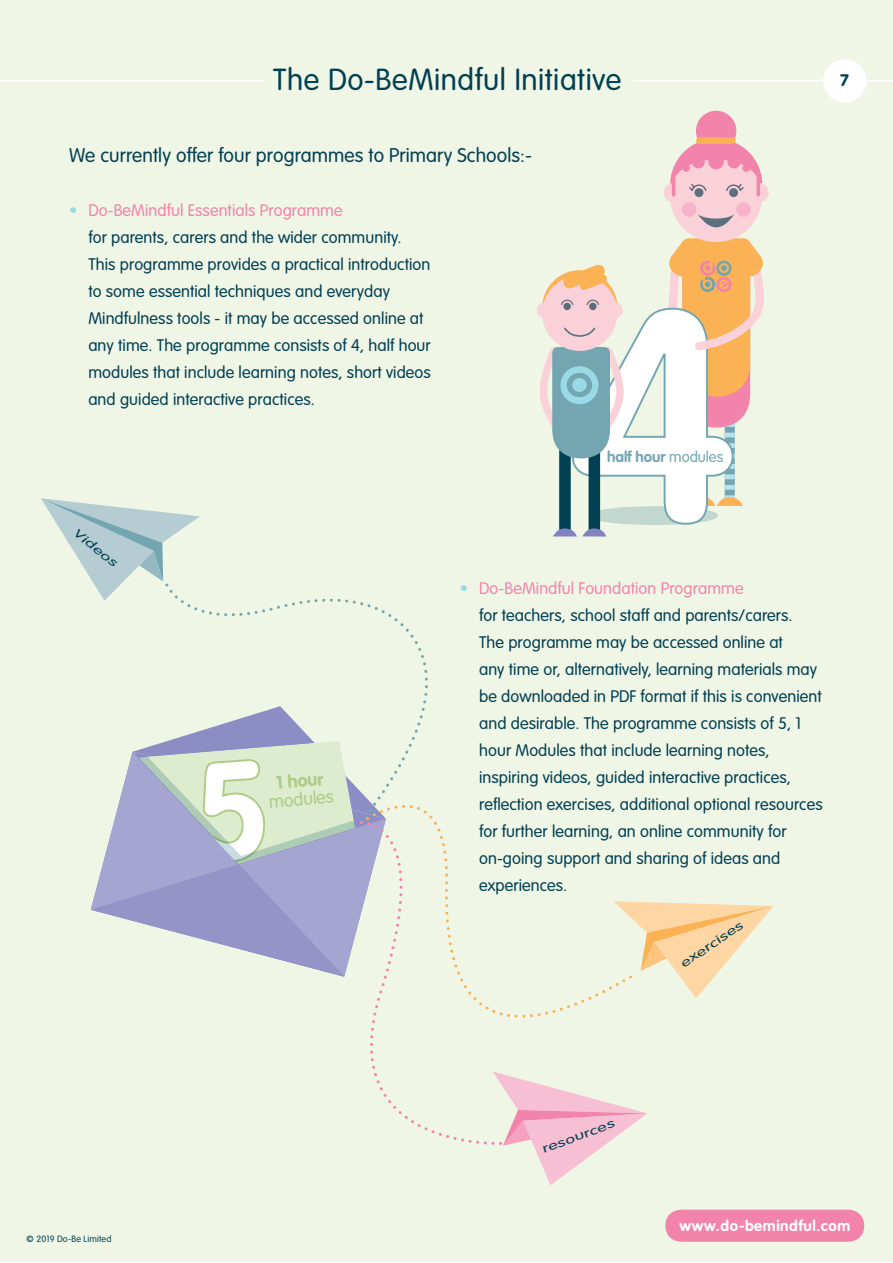
<style>
.page{position:relative;width:893px;height:1263px;background:#fff}
.page>*{position:absolute;margin:0;border:0;box-sizing:border-box;transform-origin:0 0}
.t1{font:300 30px "VAG Rounded";letter-spacing:.02em;color:#013f52}
.t2{font:300 19.5px "VAG Rounded";letter-spacing:.005em;color:#013f52}
.t3{font:300 18px/18px "VAG Rounded";color:#adcb89;text-align:center}
.t4{font:300 16.5px/27px "VAG Rounded";letter-spacing:.005em;color:#013f52}
.t5{font:700 16.5px "VAG Rounded";color:#013f52}
.t6{font:700 15px "VAG Rounded";letter-spacing:.04em;color:#fff}
.t7{font:700 15px "VAG Rounded";letter-spacing:-.005em;color:#74a6b2}
.t8{font:300 12px "VAG Rounded";color:#013f52;scale:1.5 1}
.t9{font:italic 300 11.7px "VAG Rounded";color:#013f52;scale:1.54 1}
.t10{font:300 9px "VAG Rounded";letter-spacing:.02em;color:#013f52}
.s1{color:#9ad9e6}
.s2{color:#f284ac}
.s3{font-weight:700}
.s4{font-weight:300}
</style>
<div class="page">
<div style="left:0;top:0;width:892px;height:1262px;background:#eff6e6"></div>
<div style="left:670px;top:139px;width:92px;height:92px;background:#f284ac;border-radius:50%"></div>
<div style="left:696px;top:111px;width:40px;height:40px;background:#f284ac;border-radius:50%"></div>
<div style="left:750px;top:183px;width:19px;height:19px;background:#fad1d9;border-radius:50%"></div>
<div style="left:696px;top:138px;width:40px;height:6px;background:#fbb254;border-radius:3px"></div>
<svg style="left:537px;top:160px;width:229px;height:376px"></svg>
<div style="left:563px;top:303px;width:8px;height:7px;background:#5d6d77;border-radius:50%"></div>
<svg style="left:41px;top:498px;width:159px;height:103px"></svg>
<svg style="left:640px;top:902px;width:134px;height:96px"></svg>
<svg style="left:504px;top:1074px;width:143px;height:111px"></svg>
<svg style="left:164px;top:581px;width:264px;height:177px"></svg>
<svg style="left:386px;top:758px;width:254px;height:260px"></svg>
<svg style="left:370px;top:819px;width:134px;height:327px"></svg>
<hr style="left:633px;top:80px;width:260px;height:1px;background:#fff">
<hr style="left:0;top:80px;width:264px;height:1px;background:#fff">
<div style="left:824px;top:60px;width:42px;height:42px;background:#fff;border-radius:50%"></div>
<div style="left:823px;top:59px;width:43px;height:44px;border:2px solid #fff;border-radius:50%"></div>
<div style="left:665px;top:1210px;width:199px;height:32px;background:#f284ac"></div>
<svg style="left:91px;top:706px;width:295px;height:271px"></svg>
<p class="t1" style="left:273px;top:62px;width:350px">The Do-BeMindful Initiative</p>
<p class="t5" style="left:840px;top:70px;width:10px">7</p>
<p class="t2" style="left:69px;top:144px;width:464px">We currently offer four programmes to Primary Schools:-</p>
<p class="t4" style="left:88px;top:197px;width:344px;text-indent:-19px"><span class="s1">•</span> <span class="s2">Do-BeMindful Essentials Programme<br></span>for parents, carers and the wider community.<br>This programme provides a practical introduction to some essential techniques and everyday Mindfulness tools - it may be accessed online at any time. The programme consists of 4, half hour modules that include learning notes, short videos and guided interactive practices.</p>
<p class="t9" style="left:79px;top:526px;width:36px;rotate:39deg">Videos</p>
<p class="t3" style="left:267px;top:775px;width:66px;rotate:-5deg"><span class="s3">1 hour </span>modules</p>
<p class="t7" style="left:607px;top:448px;width:118px">half hour <span class="s4">modules</span></p>
<p class="t4" style="left:479px;top:575px;width:345px;text-indent:-19px"><span class="s1">•</span> <span class="s2">Do-BeMindful Foundation Programme<br></span>for teachers, school staff and parents/carers.<br>The programme may be accessed online at<br>any time or, alternatively, learning materials may be downloaded in PDF format if this is convenient and desirable. The programme consists of 5, 1 hour Modules that include learning notes, inspiring videos, guided interactive practices, reflection exercises, additional optional resources for further learning, an online community for on-going support and sharing of ideas and experiences.</p>
<p class="t8" style="left:678px;top:958px;width:50px;rotate:-34deg">exercises</p>
<p class="t10" style="left:27px;top:1234px;width:86px">© 2019 Do-Be Limited</p>
<p class="t8" style="left:540px;top:1143px;width:52px;rotate:-21deg">resources</p>
<p class="t6" style="left:680px;top:1217px;width:172px">www.do-bemindful.com</p>
</div>
